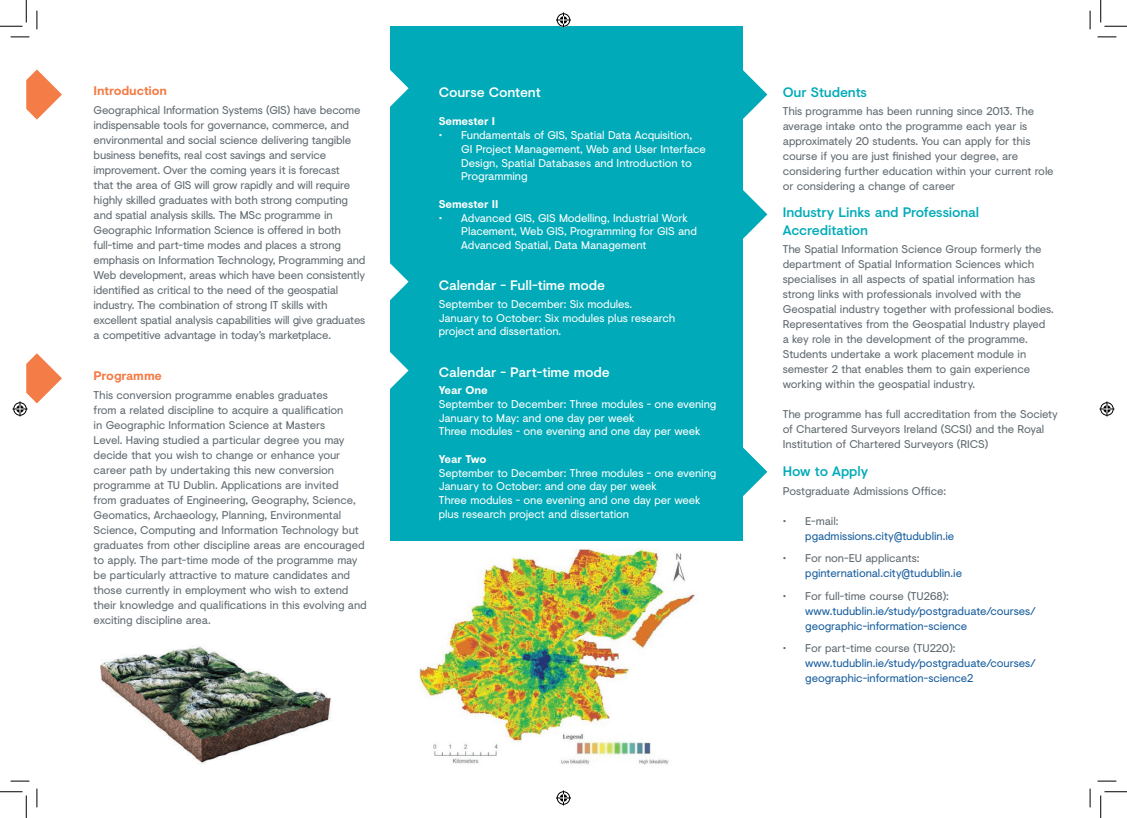
<style>
.page{position:relative;width:1127px;height:818px;background:#fff}
.page>*{position:absolute;margin:0;border:0;box-sizing:border-box;transform-origin:0 0}
.t1{font:500 13.75px/17.5px "Visuelt";letter-spacing:-.01em;color:#00aab8}
.t2{font:500 13.75px "Visuelt";letter-spacing:-.01em;color:#fff}
.t3{font:700 12.5px "Visuelt";letter-spacing:-.01em;color:#f47c46}
.t4{font:11.25px/15px "Visuelt";letter-spacing:-.015em;color:#606a70}
.t5{font:11.25px/13.8px "Visuelt";letter-spacing:-.01em;color:#fff}
.t6{font:11.25px/15px "Visuelt";letter-spacing:-.01em;color:#175d9e}
.t7{font:700 11.25px "Visuelt";letter-spacing:-.015em;color:#fff}
</style>
<div class="page">
<img style="left:100px;top:645px;width:232px;height:119px">
<div style="left:390px;top:26px;width:352px;height:514px;background:#00aab8"></div>
<svg style="left:26px;top:69px;width:36px;height:51px"></svg>
<svg style="left:390px;top:70px;width:18px;height:37px"></svg>
<svg style="left:390px;top:263px;width:18px;height:37px"></svg>
<svg style="left:390px;top:352px;width:18px;height:37px"></svg>
<svg style="left:742px;top:69px;width:25px;height:51px"></svg>
<svg style="left:742px;top:189px;width:25px;height:50px"></svg>
<svg style="left:742px;top:447px;width:25px;height:50px"></svg>
<img style="left:419px;top:549px;width:276px;height:216px">
<svg style="left:11px;top:36px;width:18px;height:2px"></svg>
<svg style="left:1097px;top:36px;width:18px;height:2px"></svg>
<svg style="left:11px;top:780px;width:18px;height:2px"></svg>
<svg style="left:1097px;top:780px;width:18px;height:2px"></svg>
<svg style="left:36px;top:11px;width:2px;height:18px"></svg>
<svg style="left:36px;top:788px;width:2px;height:19px"></svg>
<svg style="left:1089px;top:11px;width:1px;height:18px"></svg>
<svg style="left:1089px;top:788px;width:1px;height:19px"></svg>
<svg style="left:0;top:0;width:27px;height:27px"></svg>
<svg style="left:0;top:791px;width:27px;height:27px"></svg>
<svg style="left:1100px;top:0;width:26px;height:27px"></svg>
<svg style="left:1100px;top:791px;width:26px;height:27px"></svg>
<svg style="left:556px;top:13px;width:15px;height:15px"></svg>
<svg style="left:556px;top:790px;width:15px;height:15px"></svg>
<svg style="left:13px;top:353px;width:49px;height:63px"></svg>
<svg style="left:1099px;top:401px;width:15px;height:15px"></svg>
<p class="t3" style="left:94px;top:86px;width:75px">Introduction</p>
<p class="t4" style="left:94px;top:103px;width:273px">Geographical Information Systems (GIS) have become indispensable tools for governance, commerce, and environmental and social science delivering tangible business benefits, real cost savings and service improvement. Over the coming years it is forecast<br>that the area of GIS will grow rapidly and will require highly skilled graduates with both strong computing and spatial analysis skills. The MSc programme in Geographic Information Science is offered in both full-time and part-time modes and places a strong emphasis on Information Technology, Programming and Web development, areas which have been consistently identified as critical to the need of the geospatial industry. The combination of strong IT skills with excellent spatial analysis capabilities will give graduates a competitive advantage in today’s marketplace.</p>
<p class="t3" style="left:94px;top:371px;width:70px">Programme</p>
<p class="t4" style="left:94px;top:388px;width:274px">This conversion programme enables graduates<br>from a related discipline to acquire a qualification<br>in Geographic Information Science at Masters<br>Level. Having studied a particular degree you may decide that you wish to change or enhance your career path by undertaking this new conversion programme at TU Dublin. Applications are invited<br>from graduates of Engineering, Geography, Science, Geomatics, Archaeology, Planning, Environmental Science, Computing and Information Technology but graduates from other discipline areas are encouraged to apply. The part-time mode of the programme may be particularly attractive to mature candidates and those currently in employment who wish to extend their knowledge and qualifications in this evolving and exciting discipline area.</p>
<p class="t2" style="left:438px;top:86px;width:103px">Course Content</p>
<p class="t7" style="left:438px;top:117px;width:58px">Semester I</p>
<p class="t5" style="left:461px;top:129px;width:246px;text-indent:-22px">• Fundamentals of GIS, Spatial Data Acquisition,<br>GI Project Management, Web and User Interface Design, Spatial Databases and Introduction to Programming</p>
<p class="t7" style="left:438px;top:200px;width:61px">Semester II</p>
<p class="t5" style="left:461px;top:211px;width:237px;text-indent:-22px">• Advanced GIS, GIS Modelling, Industrial Work<br>Placement, Web GIS, Programming for GIS and<br>Advanced Spatial, Data Management</p>
<p class="t2" style="left:438px;top:280px;width:168px">Calendar - Full-time mode</p>
<p class="t5" style="left:438px;top:298px;width:238px">September to December: Six modules.<br>January to October: Six modules plus research project and dissertation.</p>
<p class="t2" style="left:438px;top:366px;width:172px">Calendar - Part-time mode</p>
<p class="t7" style="left:438px;top:386px;width:50px">Year One</p>
<p class="t5" style="left:438px;top:398px;width:279px">September to December: Three modules - one evening<br>January to May: and one day per week<br>Three modules - one evening and one day per week</p>
<p class="t7" style="left:438px;top:455px;width:49px">Year Two</p>
<p class="t5" style="left:438px;top:466px;width:279px">September to December: Three modules - one evening January to October: and one day per week<br>Three modules - one evening and one day per week plus research project and dissertation</p>
<p class="t1" style="left:782px;top:84px;width:86px">Our Students</p>
<p class="t4" style="left:782px;top:104px;width:272px">This programme has been running since 2013. The average intake onto the programme each year is approximately 20 students. You can apply for this course if you are just finished your degree, are considering further education within your current role or considering a change of career</p>
<p class="t1" style="left:782px;top:205px;width:198px">Industry Links and Professional<br>Accreditation</p>
<p class="t4" style="left:782px;top:243px;width:272px">The Spatial Information Science Group formerly the department of Spatial Information Sciences which specialises in all aspects of spatial information has strong links with professionals involved with the Geospatial industry together with professional bodies.<br>Representatives from the Geospatial Industry played a key role in the development of the programme.<br>Students undertake a work placement module in semester 2 that enables them to gain experience working within the geospatial industry.</p>
<p class="t4" style="left:782px;top:408px;width:276px">The programme has full accreditation from the Society of Chartered Surveyors Ireland (SCSI) and the Royal<br>Institution of Chartered Surveyors (RICS)</p>
<p class="t1" style="left:782px;top:464px;width:87px">How to Apply</p>
<p class="t4" style="left:782px;top:484px;width:165px">Postgraduate Admissions Office:</p>
<p class="t4" style="left:782px;top:514px;width:57px">• E-mail:</p>
<p class="t6" style="left:805px;top:529px;width:150px">pgadmissions.city@tudublin.ie</p>
<p class="t4" style="left:782px;top:551px;width:138px">• For non-EU applicants:</p>
<p class="t6" style="left:805px;top:566px;width:158px">pginternational.city@tudublin.ie</p>
<p class="t4" style="left:782px;top:589px;width:168px">• For full-time course (TU268):</p>
<p class="t6" style="left:805px;top:604px;width:232px">www.tudublin.ie/study/postgraduate/courses/ geographic-information-science</p>
<p class="t4" style="left:782px;top:641px;width:174px">• For part-time course (TU220):</p>
<p class="t6" style="left:805px;top:656px;width:232px">www.tudublin.ie/study/postgraduate/courses/ geographic-information-science2</p>
</div>
